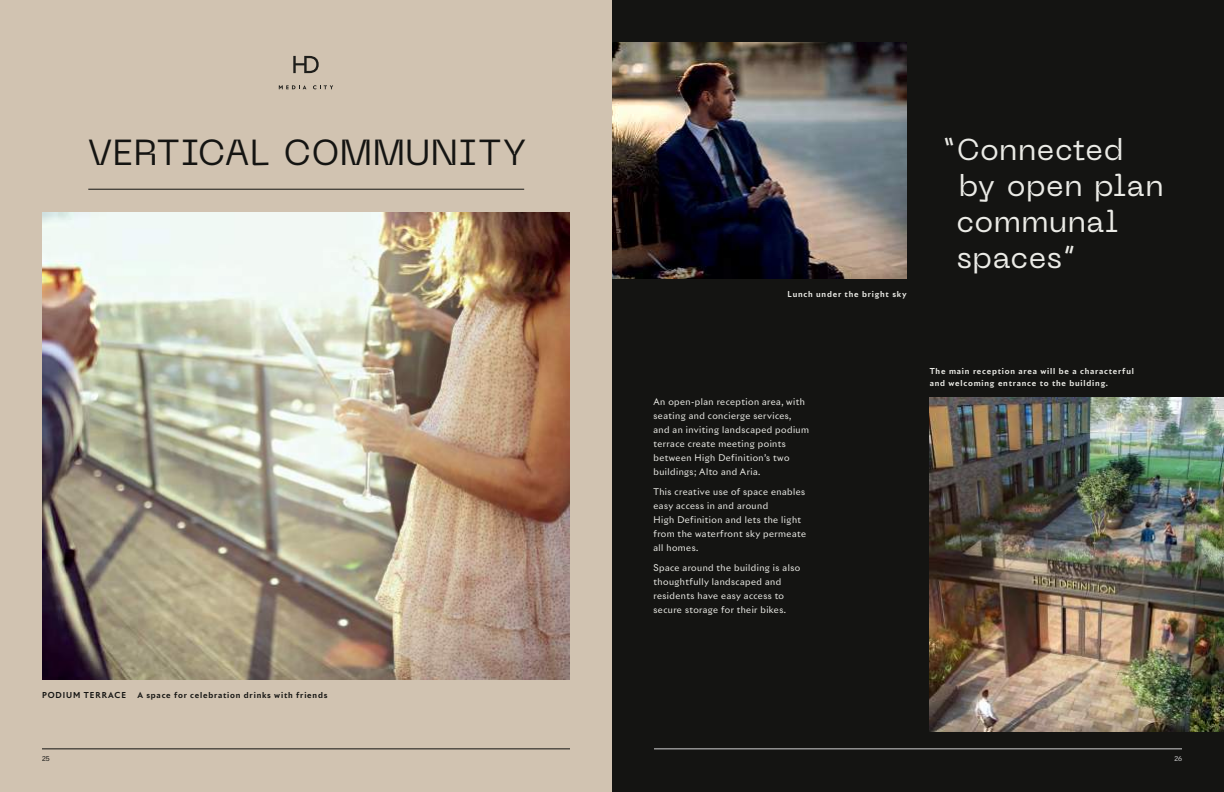
<style>
.page{position:relative;width:1224px;height:792px;background:#fff}
.page>*{position:absolute;margin:0;border:0;box-sizing:border-box;transform-origin:0 0}
.t1{font:36px "Neue Machina";letter-spacing:.015em;color:#141412}
.t2{font:30px/36px "Neue Machina";letter-spacing:.01em;color:#ebebe6}
.t3{font:9px/14px "Riviera Nights";letter-spacing:.05em;color:#ebebe6}
.t4{font:700 8px/12px "Riviera Nights";letter-spacing:.1em;color:#ebebe6}
.t5{font:700 8px "Riviera Nights";letter-spacing:.1em;color:#141412}
.t6{font:6.5px "Riviera Nights";color:#141412}
.t7{font:6.5px "Riviera Nights";color:#d3d3d3}
</style>
<div class="page">
<div style="left:0;top:0;width:612px;height:792px;background:#d1c3b1"></div>
<div style="left:612px;top:0;width:612px;height:792px;background:#141412"></div>
<img style="left:43px;top:213px;width:527px;height:466px">
<img style="left:612px;top:42px;width:295px;height:237px">
<img style="left:930px;top:398px;width:294px;height:333px">
<hr style="left:88px;top:189px;width:436px;height:1px;background:#141412">
<hr style="left:654px;top:749px;width:528px;height:1px;background:#d3d3d3">
<hr style="left:42px;top:749px;width:528px;height:1px;background:#141412">
<svg style="left:293px;top:56px;width:26px;height:17px"></svg>
<svg style="left:279px;top:85px;width:27px;height:4px"></svg>
<svg style="left:313px;top:85px;width:20px;height:4px"></svg>
<h1 class="t1" style="left:88px;top:129px;width:440px">VERTICAL COMMUNITY</h1>
<p class="t5" style="left:42px;top:690px;width:86px">PODIUM TERRACE</p>
<p class="t5" style="left:137px;top:690px;width:192px">A space for celebration drinks with friends</p>
<p class="t4" style="left:788px;top:288px;width:121px">Lunch under the bright sky</p>
<h2 class="t2" style="left:957px;top:131px;width:209px;text-indent:-14px">“Connected by open plan communal spaces”</h2>
<p class="t3" style="left:654px;top:394px;width:157px">An open-plan reception area, with seating and concierge services, and an inviting landscaped podium terrace create meeting points between High Definition’s two buildings; Alto and Aria.</p>
<p class="t3" style="left:654px;top:484px;width:154px">This creative use of space enables easy access in and around<br>High Definition and lets the light from the waterfront sky permeate all homes.</p>
<p class="t3" style="left:654px;top:560px;width:148px">Space around the building is also thoughtfully landscaped and residents have easy access to secure storage for their bikes.</p>
<p class="t4" style="left:930px;top:365px;width:206px">The main reception area will be a characterful and welcoming entrance to the building.</p>
<p class="t6" style="left:42px;top:755px;width:9px">25</p>
<p class="t7" style="left:1174px;top:755px;width:9px">26</p>
</div>
